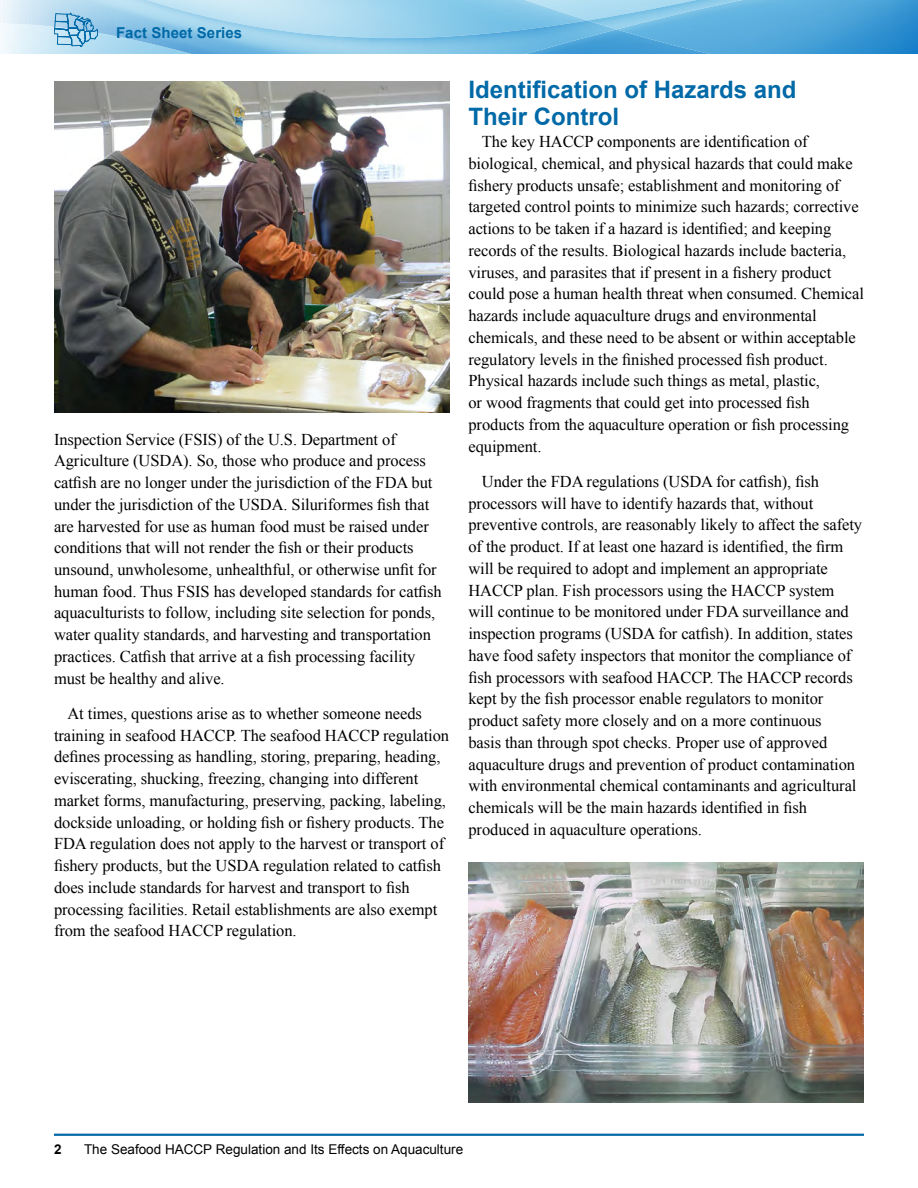
<style>
.page{position:relative;width:918px;height:1188px;background:#fff}
.page>*{position:absolute;margin:0;border:0;box-sizing:border-box;transform-origin:0 0}
.subhead_1{font:700 24px/27px "Arial";color:#0069a7}
.body_copy{font:16.5px/21.8px "Times New Roman";letter-spacing:-.005em;color:#000}
.t1{font:700 15px "Arial";letter-spacing:.005em;color:#0069a7}
.t2{font:13.5px "Arial";color:#000}
.t3{font:700 13.5px "Arial";color:#000}
</style>
<div class="page">
<img style="left:0;top:0;width:918px;height:54px">
<img style="left:0;top:24px;width:192px;height:30px">
<img style="left:905px;top:24px;width:13px;height:30px">
<img style="left:115px;top:0;width:473px;height:38px">
<img style="left:588px;top:0;width:215px;height:29px">
<img style="left:525px;top:29px;width:185px;height:25px">
<svg style="left:54px;top:13px;width:44px;height:34px"></svg>
<hr style="left:54px;top:1134px;width:810px;height:2px;background:#0069a7">
<img style="left:54px;top:81px;width:396px;height:332px">
<img style="left:468px;top:863px;width:396px;height:239px">
<p class="t1" style="left:116px;top:23px;width:128px">Fact Sheet Series</p>
<p class="body_copy" style="left:54px;top:428px;width:389px">Inspection Service (FSIS) of the U.S. Department of Agriculture (USDA). So, those who produce and process catfish are no longer under the jurisdiction of the FDA but under the jurisdiction of the USDA. Siluriformes fish that are harvested for use as human food must be raised under conditions that will not render the fish or their products unsound, unwholesome, unhealthful, or otherwise unfit for human food. Thus FSIS has developed standards for catfish aquaculturists to follow, including site selection for ponds, water quality standards, and harvesting and transportation practices. Catfish that arrive at a fish processing facility must be healthy and alive.</p>
<p class="body_copy" style="left:54px;top:702px;width:397px;text-indent:13px">At times, questions arise as to whether someone needs training in seafood HACCP. The seafood HACCP regulation defines processing as handling, storing, preparing, heading, eviscerating, shucking, freezing, changing into different market forms, manufacturing, preserving, packing, labeling, dockside unloading, or holding fish or fishery products. The FDA regulation does not apply to the harvest or transport of fishery products, but the USDA regulation related to catfish does include standards for harvest and transport to fish processing facilities. Retail establishments are also exempt from the seafood HACCP regulation.</p>
<p class="subhead_1" style="left:468px;top:77px;width:330px">Identification of Hazards and<br>Their Control</p>
<p class="body_copy" style="left:468px;top:131px;width:397px;text-indent:13px">The key HACCP components are identification of biological, chemical, and physical hazards that could make fishery products unsafe; establishment and monitoring of targeted control points to minimize such hazards; corrective actions to be taken if a hazard is identified; and keeping records of the results. Biological hazards include bacteria, viruses, and parasites that if present in a fishery product could pose a human health threat when consumed. Chemical hazards include aquaculture drugs and environmental chemicals, and these need to be absent or within acceptable regulatory levels in the finished processed fish product.<br>Physical hazards include such things as metal, plastic,<br>or wood fragments that could get into processed fish products from the aquaculture operation or fish processing equipment.</p>
<p class="body_copy" style="left:468px;top:470px;width:395px;text-indent:13px">Under the FDA regulations (USDA for catfish), fish processors will have to identify hazards that, without preventive controls, are reasonably likely to affect the safety of the product. If at least one hazard is identified, the firm will be required to adopt and implement an appropriate HACCP plan. Fish processors using the HACCP system will continue to be monitored under FDA surveillance and inspection programs (USDA for catfish). In addition, states have food safety inspectors that monitor the compliance of fish processors with seafood HACCP. The HACCP records kept by the fish processor enable regulators to monitor product safety more closely and on a more continuous<br>basis than through spot checks. Proper use of approved aquaculture drugs and prevention of product contamination with environmental chemical contaminants and agricultural chemicals will be the main hazards identified in fish produced in aquaculture operations.</p>
<p class="t3" style="left:54px;top:1141px;width:9px">2</p>
<p class="t2" style="left:84px;top:1141px;width:381px">The Seafood HACCP Regulation and Its Effects on Aquaculture</p>
</div>
